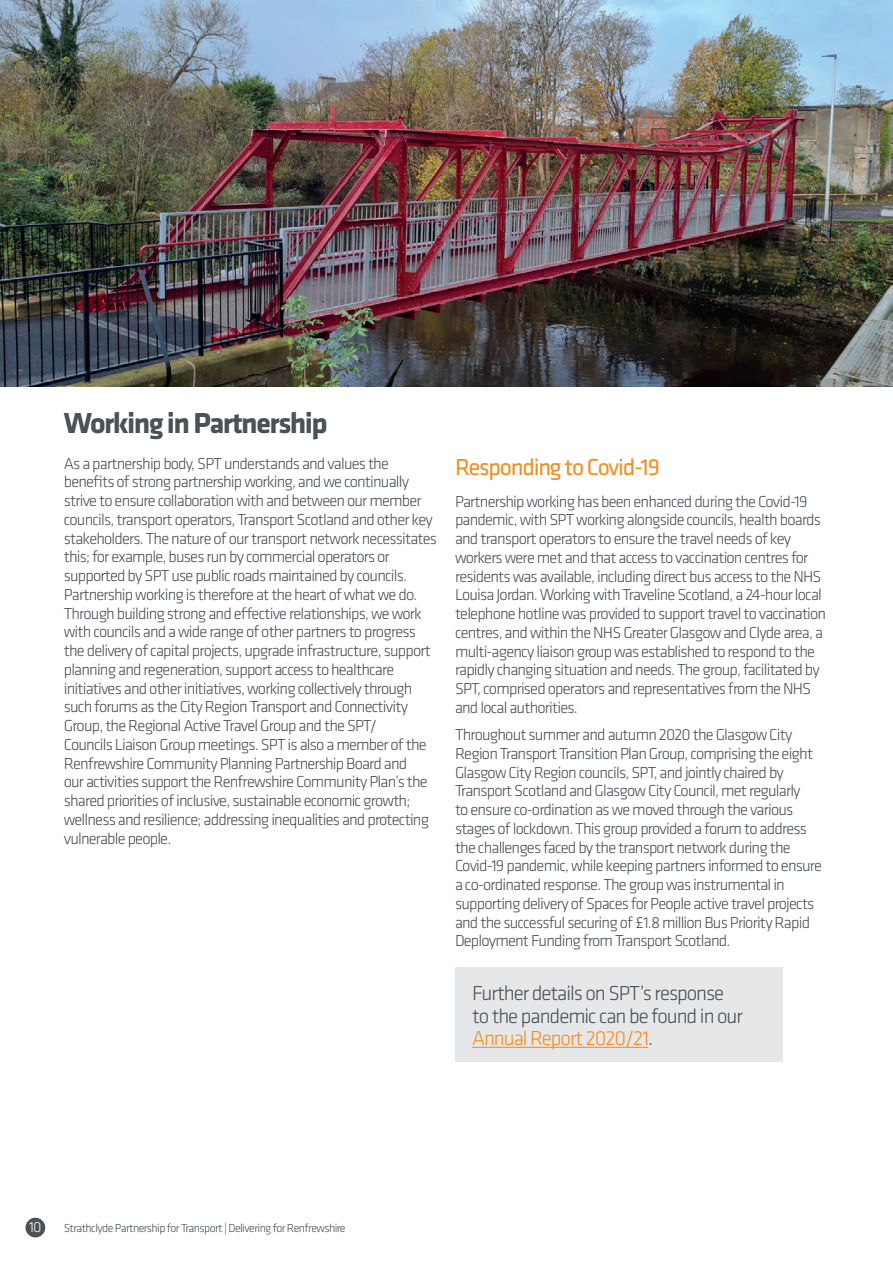
<style>
.page{position:relative;width:893px;height:1263px;background:#fff}
.page>*{position:absolute;margin:0;border:0;box-sizing:border-box;transform-origin:0 0}
.t1{font:700 30px "Klavika";letter-spacing:-.05em;color:#4a5157}
.t2{font:24px "Klavika";letter-spacing:-.05em;color:#f68b1f}
.t3{font:300 21px/22.5px "Klavika";letter-spacing:-.05em;color:#4a5157}
.t4{font:300 16.5px/18.8px "Klavika";letter-spacing:-.05em;color:#4a5157}
.t5{font:300 15px "Klavika";color:#fff}
.t6{font:300 12px "Klavika";letter-spacing:-.05em;color:#4a5157}
.s1{color:#f68b1f}
</style>
<div class="page">
<div style="left:26px;top:1218px;width:19px;height:19px;background:#4a5157;border-radius:50%"></div>
<img style="left:0;top:0;width:893px;height:387px">
<div style="left:455px;top:967px;width:327px;height:95px;background:#e6e7e9"></div>
<hr style="left:472px;top:1047px;width:176px;height:1px;background:#f68b1f">
<h1 class="t1" style="left:64px;top:401px;width:265px">Working in Partnership</h1>
<p class="t4" style="left:64px;top:454px;width:375px">As a partnership body, SPT understands and values the benefits of strong partnership working, and we continually strive to ensure collaboration with and between our member councils, transport operators, Transport Scotland and other key stakeholders. The nature of our transport network necessitates this; for example, buses run by commercial operators or supported by SPT use public roads maintained by councils.<br>Partnership working is therefore at the heart of what we do.<br>Through building strong and effective relationships, we work with councils and a wide range of other partners to progress the delivery of capital projects, upgrade infrastructure, support planning and regeneration, support access to healthcare initiatives and other initiatives, working collectively through such forums as the City Region Transport and Connectivity Group, the Regional Active Travel Group and the SPT/<br>Councils Liaison Group meetings. SPT is also a member of the Renfrewshire Community Planning Partnership Board and<br>our activities support the Renfrewshire Community Plan’s the shared priorities of inclusive, sustainable economic growth; wellness and resilience; addressing inequalities and protecting vulnerable people.</p>
<h2 class="t2" style="left:455px;top:451px;width:207px">Responding to Covid-19</h2>
<p class="t4" style="left:455px;top:492px;width:373px">Partnership working has been enhanced during the Covid-19 pandemic, with SPT working alongside councils, health boards and transport operators to ensure the travel needs of key workers were met and that access to vaccination centres for residents was available, including direct bus access to the NHS Louisa Jordan. Working with Traveline Scotland, a 24-hour local telephone hotline was provided to support travel to vaccination centres, and within the NHS Greater Glasgow and Clyde area, a multi-agency liaison group was established to respond to the rapidly changing situation and needs. The group, facilitated by SPT, comprised operators and representatives from the NHS and local authorities.</p>
<p class="t4" style="left:455px;top:725px;width:369px">Throughout summer and autumn 2020 the Glasgow City Region Transport Transition Plan Group, comprising the eight Glasgow City Region councils, SPT, and jointly chaired by Transport Scotland and Glasgow City Council, met regularly<br>to ensure co-ordination as we moved through the various stages of lockdown. This group provided a forum to address the challenges faced by the transport network during the Covid-19 pandemic, while keeping partners informed to ensure a co-ordinated response. The group was instrumental in supporting delivery of Spaces for People active travel projects and the successful securing of £1.8 million Bus Priority Rapid Deployment Funding from Transport Scotland.</p>
<p class="t3" style="left:472px;top:982px;width:272px">Further details on SPT’s response to the pandemic can be found in our<br><span class="s1">Annual Report 2020/21</span>.</p>
<p class="t5" style="left:29px;top:1218px;width:14px">10</p>
<p class="t6" style="left:64px;top:1221px;width:283px">Strathclyde Partnership for Transport | Delivering for Renfrewshire</p>
</div>
